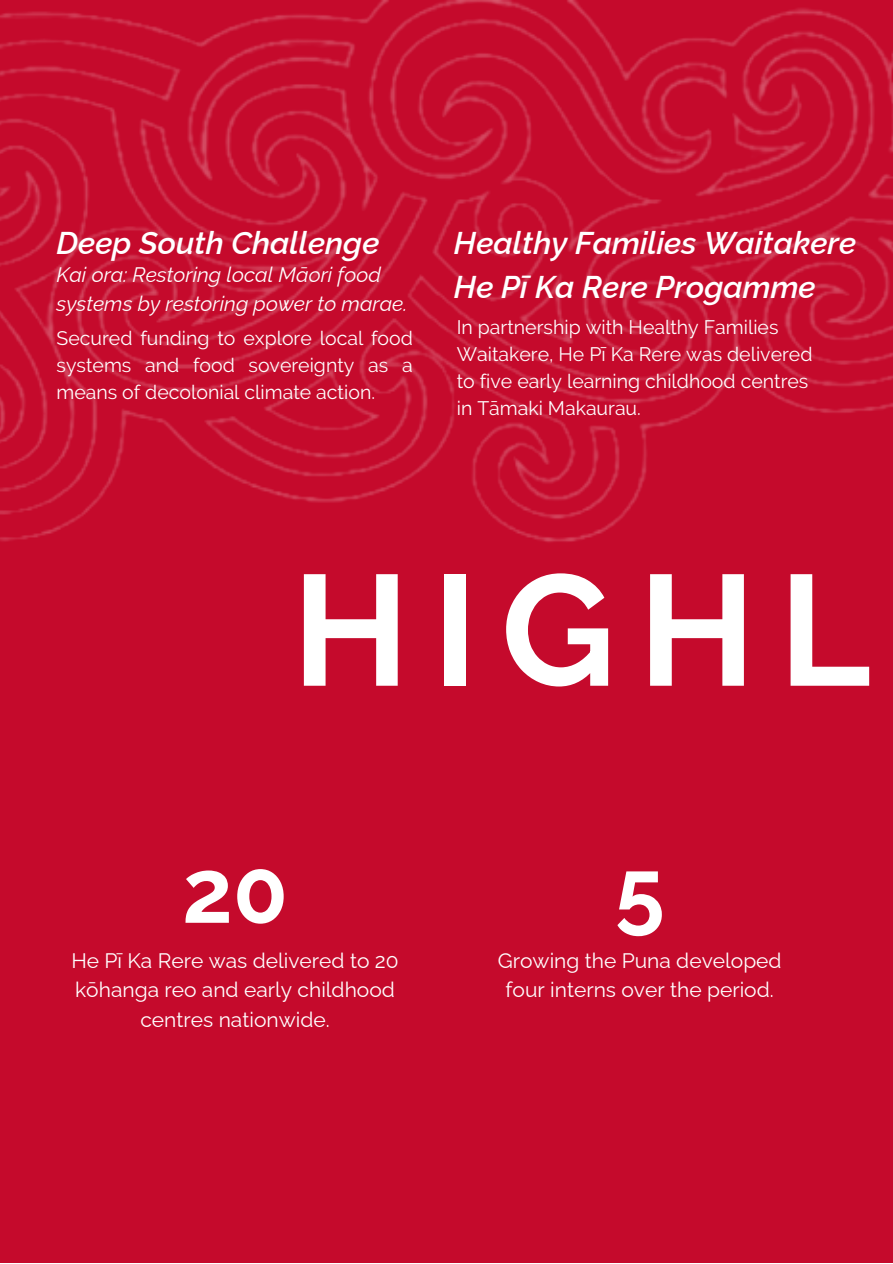
<style>
.page{position:relative;width:893px;height:1264px;background:#fff}
.page>*{position:absolute;margin:0;border:0;box-sizing:border-box;transform-origin:0 0}
.t1{font:700 157.05px "Raleway";letter-spacing:.15em;color:#fff}
.t2{font:700 89.85px "Raleway";color:#fff}
.t3{font:italic 600 31.5px/43.8px "Raleway";color:#fff}
.t4{font:21px/29.2px "Raleway";color:#fff;text-align:center}
.t5{font:italic 21px/29.2px "Raleway";color:#fff}
.t6{font:19.5px/27px "Raleway";color:#fff;text-align:justify}
</style>
<div class="page">
<div style="left:0;top:0;width:892px;height:1262px;background:#c50a2c"></div>
<img style="left:0;top:0;width:892px;height:542px">
<svg style="left:704px;top:449px;width:188px;height:93px"></svg>
<h3 class="t3" style="left:57px;top:221px;width:324px">Deep South Challenge</h3>
<p class="t5" style="left:56px;top:259px;width:352px">Kai ora: Restoring local Māori food systems by restoring power to marae.</p>
<p class="t6" style="left:56px;top:325px;width:358px">Secured funding to explore local food systems and food sovereignty as a means of decolonial climate action.</p>
<h3 class="t3" style="left:454px;top:221px;width:404px">Healthy Families Waitakere<br>He Pī Ka Rere Progamme</h3>
<p class="t6" style="left:456px;top:313px;width:357px;text-align:left">In partnership with Healthy Families Waitakere, He Pī Ka Rere was delivered to five early learning childhood centres in Tāmaki Makaurau.</p>
<h1 class="t1" style="left:292px;top:538px;width:580px">HIGHL</h1>
<h2 class="t2" style="left:182px;top:838px;width:107px">20</h2>
<h2 class="t2" style="left:614px;top:838px;width:51px">5</h2>
<p class="t4" style="left:71px;top:946px;width:329px">He Pī Ka Rere was delivered to 20 kōhanga reo and early childhood centres nationwide.</p>
<p class="t4" style="left:497px;top:946px;width:285px">Growing the Puna developed four interns over the period.</p>
</div>
